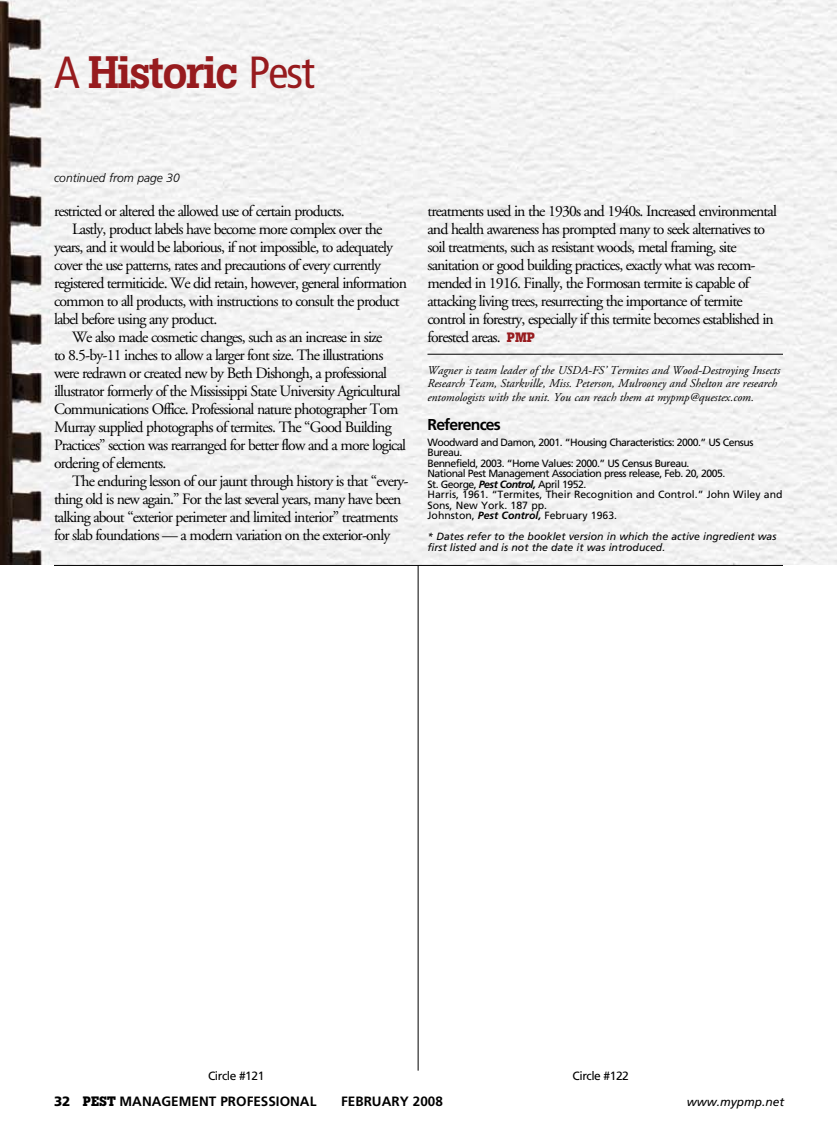
<style>
.page{position:relative;width:837px;height:1134px;background:#fff}
.page>*{position:absolute;margin:0;border:0;box-sizing:border-box;transform-origin:0 0}
.t1{font:500 45px "Boton";letter-spacing:-.04em;color:#971b1e}
.t2{font:15.75px/18px "Adobe Garamond";letter-spacing:-.055em;color:#000}
.t3{font:700 15.75px "Frutiger";letter-spacing:-.05em;color:#000}
.t4{font:700 13.5px "Frutiger";color:#000}
.t5{font:italic 12px/13.5px "Adobe Garamond";color:#000}
.t6{font:12px "Frutiger";letter-spacing:-.04em;color:#000}
.t7{font:italic 300 12px "Frutiger";color:#000}
.t8{font:italic 12px "Frutiger";color:#000}
.t9{font:10.5px/10.5px "Frutiger";letter-spacing:-.05em;color:#000}
.t10{font:italic 10.5px/10.5px "Frutiger";color:#000}
.s1{font-family:"Frutiger";font-weight:400;font-stretch:condensed}
.s2{font-family:"Boton";font-weight:700;font-size:13.5px;color:#971b1e}
.s3{font-weight:700;font-style:italic}
.s4{font-weight:900}
.s5{font-family:"Boton"}
</style>
<div class="page">
<img style="left:0;top:0;width:837px;height:565px">
<hr style="left:428px;top:354px;width:355px;height:1px;background:#000">
<hr style="left:54px;top:565px;width:729px;height:1px;background:#000">
<hr style="left:418px;top:565px;width:1px;height:506px;background:#000">
<h1 class="t1" style="left:54px;top:45px;width:262px"><span class="s1">A</span> Historic <span class="s1">Pest</span></h1>
<p class="t7" style="left:54px;top:171px;width:127px">continued from page 30</p>
<p class="t2" style="left:54px;top:202px;width:292px">restricted or altered the allowed use of certain products.</p>
<p class="t2" style="left:72px;top:220px;width:312px">Lastly, product labels have become more complex over the</p>
<p class="t2" style="left:54px;top:238px;width:341px">years, and it would be laborious, if not impossible, to adequately</p>
<p class="t2" style="left:54px;top:256px;width:329px">cover the use patterns, rates and precautions of every currently</p>
<p class="t2" style="left:54px;top:274px;width:355px">registered termiticide. We did retain, however, general information</p>
<p class="t2" style="left:54px;top:292px;width:347px">common to all products, with instructions to consult the product</p>
<p class="t2" style="left:54px;top:310px;width:165px">label before using any product.</p>
<p class="t2" style="left:72px;top:328px;width:312px">We also made cosmetic changes, such as an increase in size</p>
<p class="t2" style="left:54px;top:346px;width:331px">to 8.5-by-11 inches to allow a larger font size. The illustrations</p>
<p class="t2" style="left:54px;top:364px;width:335px">were redrawn or created new by Beth Dishongh, a professional</p>
<p class="t2" style="left:54px;top:382px;width:348px">illustrator formerly of the Mississippi State University Agricultural</p>
<p class="t2" style="left:54px;top:400px;width:346px">Communications Office. Professional nature photographer Tom</p>
<p class="t2" style="left:54px;top:418px;width:339px">Murray supplied photographs of termites. The “Good Building</p>
<p class="t2" style="left:54px;top:436px;width:354px">Practices” section was rearranged for better flow and a more logical</p>
<p class="t2" style="left:54px;top:454px;width:114px">ordering of elements.</p>
<p class="t2" style="left:72px;top:472px;width:338px">The enduring lesson of our jaunt through history is that “every-</p>
<p class="t2" style="left:54px;top:490px;width:349px">thing old is new again.” For the last several years, many have been</p>
<p class="t2" style="left:54px;top:508px;width:346px">talking about “exterior perimeter and limited interior” treatments</p>
<p class="t2" style="left:54px;top:526px;width:338px">for slab foundations — a modern variation on the exterior-only</p>
<p class="t2" style="left:428px;top:202px;width:351px">treatments used in the 1930s and 1940s. Increased environmental and health awareness has prompted many to seek alternatives to soil treatments, such as resistant woods, metal framing, site sanitation or good building practices, exactly what was recom&shy;mended in 1916. Finally, the Formosan termite is capable of attacking living trees, resurrecting the importance of termite control in forestry, especially if this termite becomes established in forested areas. <span class="s2">PMP</span></p>
<p class="t5" style="left:428px;top:363px;width:354px">Wagner is team leader of the USDA-FS’ Termites and Wood-Destroying Insects<br>Research Team, Starkville, Miss. Peterson, Mulrooney and Shelton are research entomologists with the unit. You can reach them at mypmp@questex.com.</p>
<p class="t3" style="left:428px;top:415px;width:75px">REFERENCES</p>
<p class="t9" style="left:428px;top:437px;width:357px">Woodward and Damon, 2001. “Housing Characteristics: 2000.” US Census Bureau.<br>Bennefield, 2003. “Home Values: 2000.” US Census Bureau.<br>National Pest Management Association press release, Feb. 20, 2005.<br>St. George, <span class="s3">Pest Control,</span> April 1952.<br>Harris, 1961. “Termites, Their Recognition and Control.” John Wiley and Sons, New York. 187 pp.<br>Johnston, <span class="s3">Pest Control,</span> February 1963.</p>
<p class="t10" style="left:428px;top:531px;width:350px">* Dates refer to the booklet version in which the active ingredient was first listed and is not the date it was introduced.</p>
<p class="t6" style="left:208px;top:1068px;width:58px">Circle #121</p>
<p class="t6" style="left:573px;top:1068px;width:58px">Circle #122</p>
<p class="t4" style="left:54px;top:1094px;width:264px"><span class="s4">32</span> <span class="s5">PEST</span> MANAGEMENT PROFESSIONAL</p>
<p class="t4" style="left:341px;top:1094px;width:103px">FEBRUARY 2008</p>
<p class="t8" style="left:687px;top:1095px;width:99px">www.mypmp.net</p>
</div>
